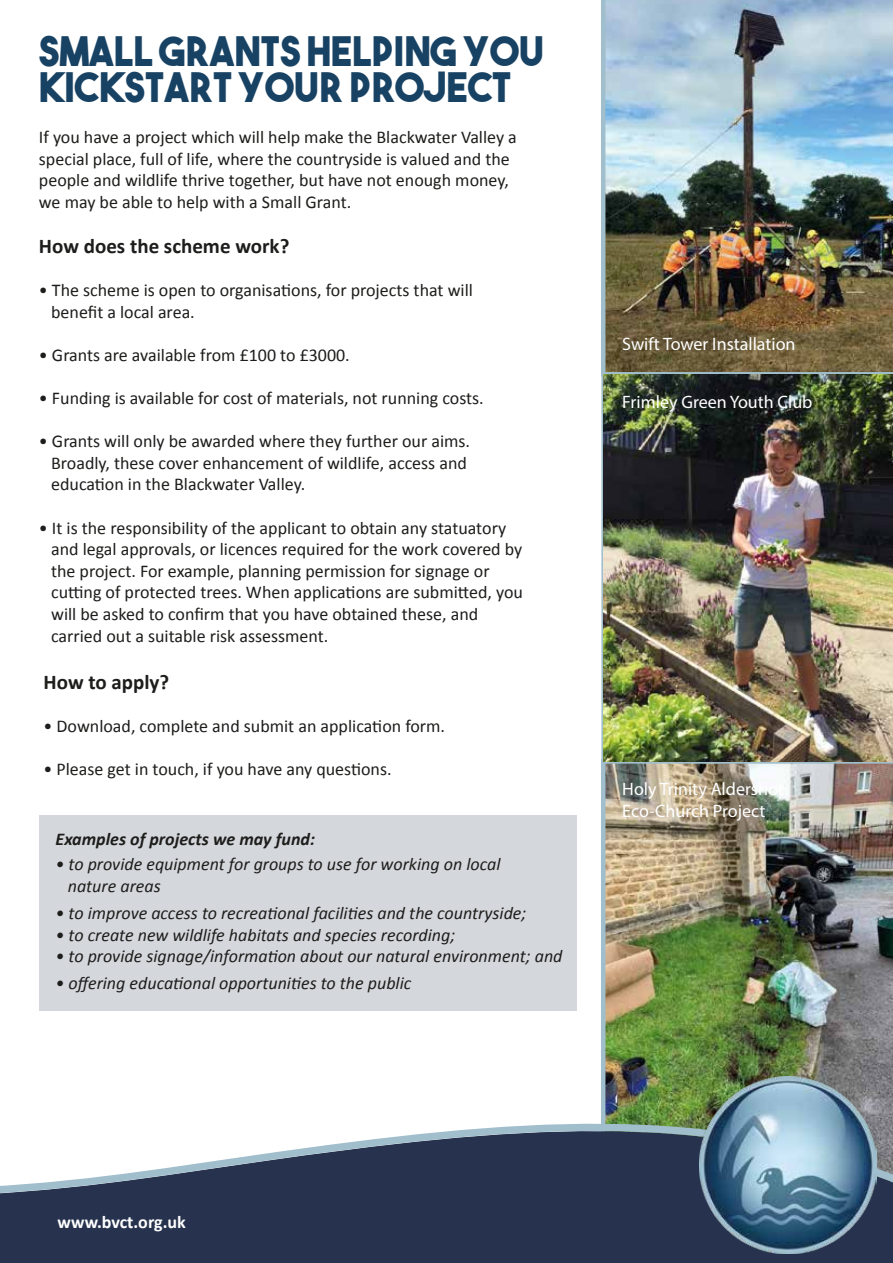
<style>
.page{position:relative;width:893px;height:1263px;background:#fff}
.page>*{position:absolute;margin:0;border:0;box-sizing:border-box;transform-origin:0 0}
.t1{font:40.65px/36px "The Bold Font";color:#184263;scale:.95 1}
.t2{font:700 21px "Calibri";color:#1d1d1b}
.t3{font:18px/21.6px "Calibri";color:#1d1d1b}
.t4{font:italic 18px/21.6px "Calibri";color:#1d1d1b}
.t5{font:18px/21.6px "Myriad Pro";color:#fff}
.t6{font:italic 700 18px "Calibri";color:#1d1d1b}
.t7{font:700 18px "Calibri";color:#fff}
</style>
<div class="page">
<img style="left:601px;top:763px;width:292px;height:339px">
<img style="left:601px;top:376px;width:292px;height:387px">
<div style="left:39px;top:815px;width:538px;height:196px;background:#d4d7dc"></div>
<img style="left:601px;top:0;width:292px;height:376px">
<div style="left:0;top:1197px;width:893px;height:66px;background:#27334e"></div>
<svg style="left:0;top:1102px;width:893px;height:95px"></svg>
<img style="left:700px;top:1077px;width:177px;height:176px">
<h1 class="t1" style="left:39px;top:32px;width:533px">SMALL GRANTS HELPING YOU<br>KICKSTART YOUR PROJECT</h1>
<p class="t3" style="left:39px;top:126px;width:479px">If you have a project which will help make the Blackwater Valley a special place, full of life, where the countryside is valued and the people and wildlife thrive together, but have not enough money, we may be able to help with a Small Grant.</p>
<p class="t2" style="left:39px;top:232px;width:252px">How does the scheme work?</p>
<p class="t3" style="left:51px;top:279px;width:423px;text-indent:-12px">• The scheme is open to organisations, for projects that will benefit a local area.</p>
<p class="t3" style="left:39px;top:344px;width:312px">• Grants are available from £100 to £3000.</p>
<p class="t3" style="left:39px;top:387px;width:446px">• Funding is available for cost of materials, not running costs.</p>
<p class="t3" style="left:51px;top:430px;width:420px;text-indent:-12px">• Grants will only be awarded where they further our aims.<br>Broadly, these cover enhancement of wildlife, access and education in the Blackwater Valley.</p>
<p class="t3" style="left:51px;top:517px;width:473px;text-indent:-12px">• It is the responsibility of the applicant to obtain any statuatory and legal approvals, or licences required for the work covered by the project. For example, planning permission for signage or cutting of protected trees. When applications are submitted, you will be asked to confirm that you have obtained these, and carried out a suitable risk assessment.</p>
<p class="t2" style="left:44px;top:668px;width:127px">How to apply?</p>
<p class="t3" style="left:44px;top:715px;width:403px">• Download, complete and submit an application form.</p>
<p class="t3" style="left:44px;top:758px;width:350px">• Please get in touch, if you have any questions.</p>
<p class="t6" style="left:56px;top:828px;width:261px">Examples of projects we may fund:</p>
<p class="t4" style="left:68px;top:853px;width:434px;text-indent:-12px">• to provide equipment for groups to use for working on local nature areas</p>
<p class="t4" style="left:56px;top:902px;width:472px">• to improve access to recreational facilities and the countryside;</p>
<p class="t4" style="left:56px;top:923px;width:401px">• to create new wildlife habitats and species recording;</p>
<p class="t4" style="left:56px;top:945px;width:508px">• to provide signage/information about our natural environment; and</p>
<p class="t4" style="left:56px;top:972px;width:357px">• offering educational opportunities to the public</p>
<p class="t5" style="left:622px;top:333px;width:175px">Swift Tower Installation</p>
<p class="t5" style="left:622px;top:391px;width:192px">Frimley Green Youth Club</p>
<p class="t5" style="left:622px;top:778px;width:163px">Holy Trinity Aldershot<br>Eco-Church Project</p>
<p class="t7" style="left:58px;top:1211px;width:130px">www.bvct.org.uk</p>
</div>
